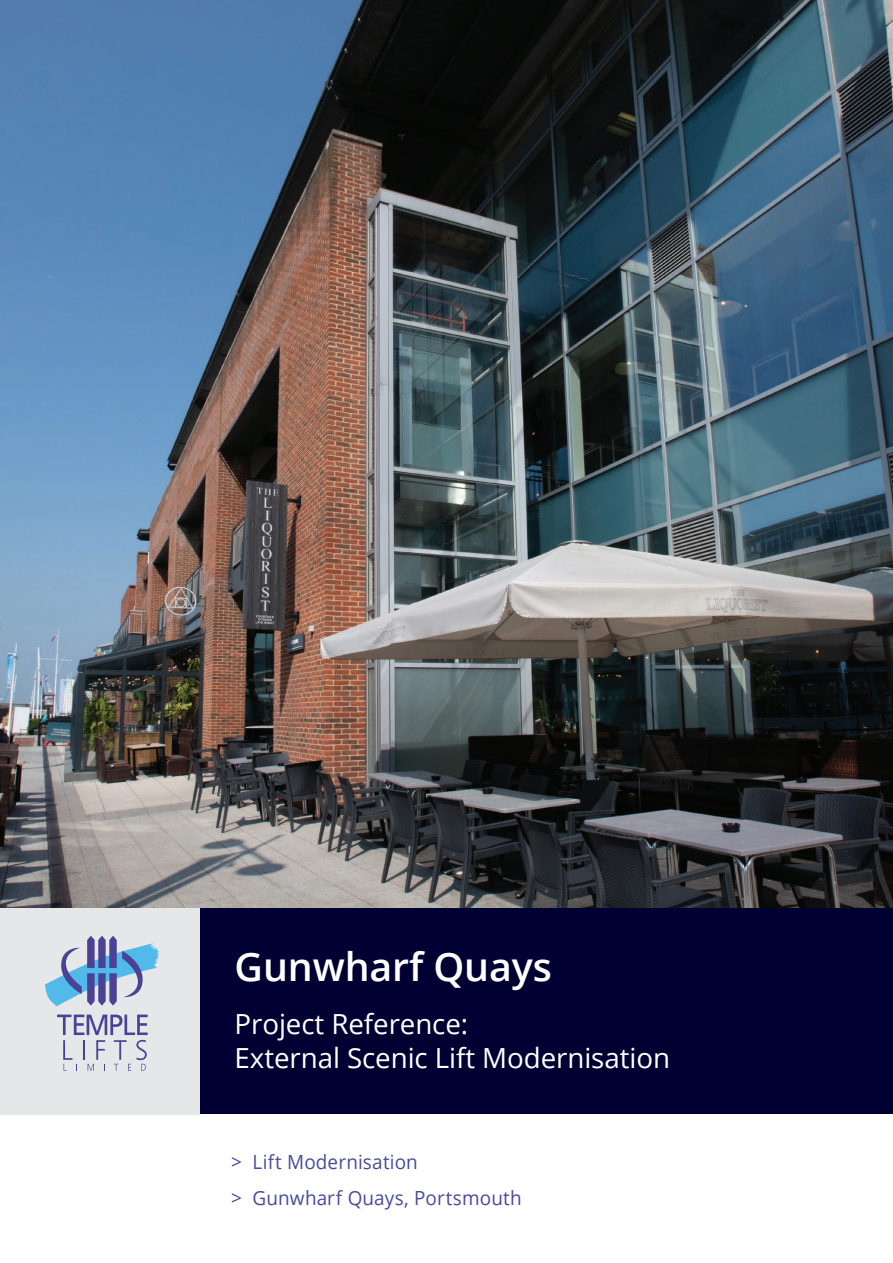
<style>
.page{position:relative;width:893px;height:1263px;background:#fff}
.page>*{position:absolute;margin:0;border:0;box-sizing:border-box;transform-origin:0 0}
.t1{font:600 39.3px "Open Sans";letter-spacing:-.005em;color:#fff}
.t2{font:27.75px/33.3px "Open Sans";letter-spacing:-.005em;color:#fff}
.t3{font:19.5px/35.2px "Open Sans";letter-spacing:.005em;color:#484b9f}
</style>
<div class="page">
<img style="left:0;top:0;width:893px;height:909px">
<div style="left:200px;top:909px;width:693px;height:205px;background:#000032"></div>
<div style="left:0;top:909px;width:200px;height:206px;background:#e6e7e9"></div>
<svg style="left:45px;top:936px;width:115px;height:70px"></svg>
<svg style="left:57px;top:1014px;width:91px;height:57px"></svg>
<h1 class="t1" style="left:235px;top:940px;width:319px">Gunwharf Quays</h1>
<p class="t2" style="left:235px;top:1007px;width:437px">Project Reference:<br>External Scenic Lift Modernisation</p>
<p class="t3" style="left:231px;top:1144px;width:292px">&gt; Lift Modernisation<br>&gt; Gunwharf Quays, Portsmouth</p>
</div>
